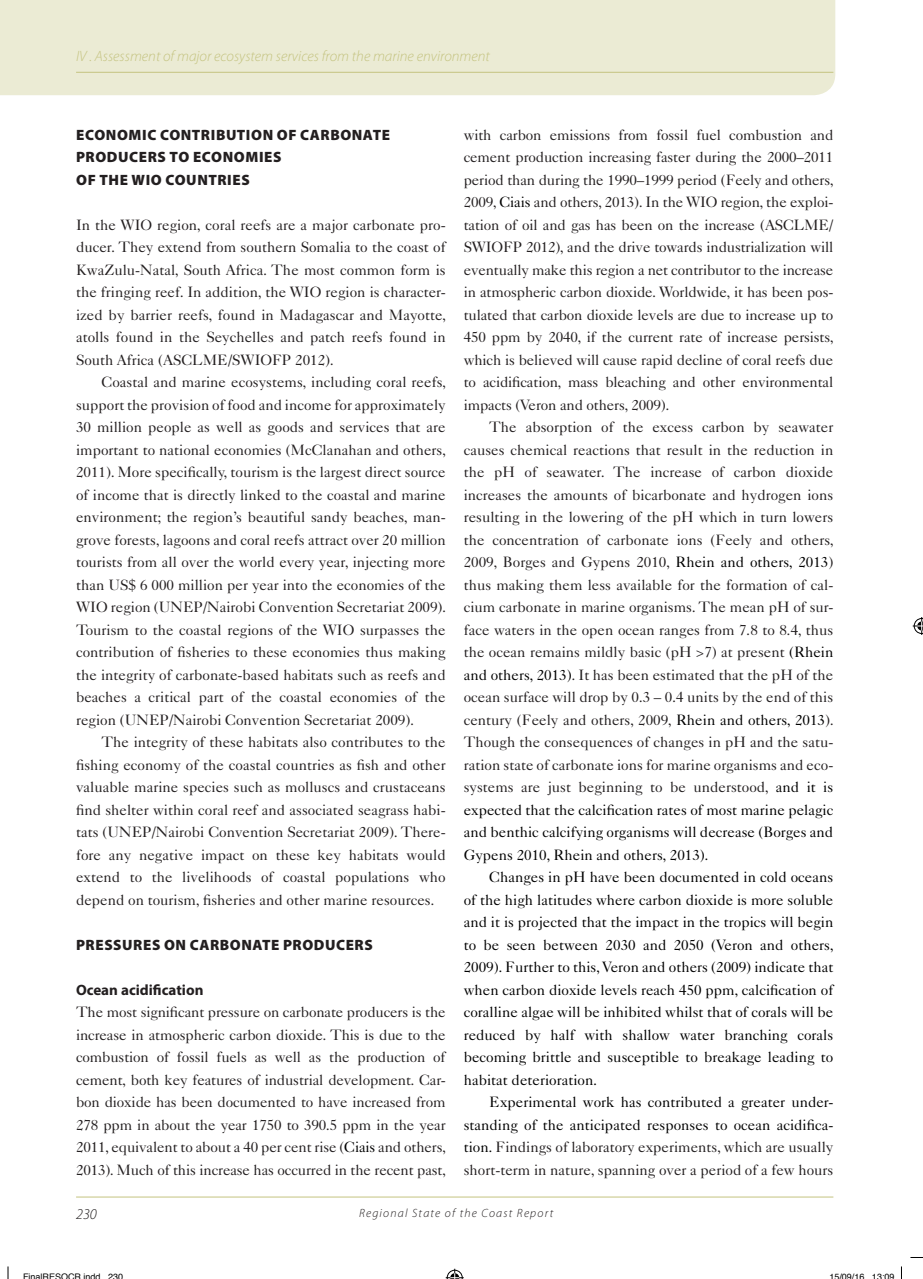
<style>
.page{position:relative;width:923px;height:1279px;background:#fff}
.page>*{position:absolute;margin:0;border:0;box-sizing:border-box;transform-origin:0 0}
.t1{font:15px/22.5px "Caslon 540 LT Std";color:#231f20;text-align:justify}
.t2{font:15px/22.5px "Caslon 540 LT Std";color:#000;text-align:justify}
.t3{font:900 15px/22.5px "Myriad Pro";letter-spacing:.035em;color:#231f20}
.t4{font:italic 300 15px "Myriad Pro";color:#c4c380}
.t5{font:700 15px "Myriad Pro";color:#231f20}
.t6{font:italic 300 15px "Myriad Pro";color:#231f20}
.t7{font:italic 300 12px "Myriad Pro";letter-spacing:.1em;color:#231f20}
.t8{font:9px "Helvetica";color:#000}
.s1{color:#000}
.s2{color:#231f20}
</style>
<div class="page">
<div style="left:0;top:0;width:835px;height:95px;background:#ebebd4"></div>
<hr style="left:76px;top:72px;width:757px;height:1px;background:#c4c380">
<hr style="left:76px;top:1197px;width:757px;height:1px;background:#c4c380">
<svg style="left:910px;top:1257px;width:12px;height:1px"></svg>
<svg style="left:7px;top:1266px;width:2px;height:13px"></svg>
<svg style="left:901px;top:1266px;width:1px;height:13px"></svg>
<svg style="left:445px;top:1269px;width:18px;height:10px"></svg>
<svg style="left:912px;top:617px;width:10px;height:18px"></svg>
<p class="t4" style="left:76px;top:47px;width:415px">IV . Assessment of major ecosystem services from the marine environment</p>
<p class="t3" style="left:76px;top:123px;width:315px;text-indent:30px">NOMIC CONTRIBUTION OF CARBONATE<br>PRODUCERS TO ECONOMIES<br>OF THE WIO COUNTRIES</p>
<p class="t1" style="left:76px;top:213px;width:372px">In the WIO region, coral reefs are a major carbonate pro&shy;ducer. They extend from southern Somalia to the coast of KwaZulu-Natal, South Africa. The most common form is the fringing reef. In addition, the WIO region is character&shy;ized by barrier reefs, found in Madagascar and Mayotte, atolls found in the Seychelles and patch reefs found in South Africa (ASCLME/SWIOFP 2012).</p>
<p class="t1" style="left:76px;top:371px;width:372px;text-indent:26px">Coastal and marine ecosystems, including coral reefs, support the provision of food and income for approximately 30 million people as well as goods and services that are important to national economies (McClanahan and others, 2011). More specifically, tourism is the largest direct source of income that is directly linked to the coastal and marine environment; the region’s beautiful sandy beaches, man&shy;grove forests, lagoons and coral reefs attract over 20 million tourists from all over the world every year, injecting more than US$ 6 000 million per year into the economies of the WIO region (UNEP/Nairobi Convention Secretariat 2009).<br>Tourism to the coastal regions of the WIO surpasses the contribution of fisheries to these economies thus making the integrity of carbonate-based habitats such as reefs and beaches a critical part of the coastal economies of the region (UNEP/Nairobi Convention Secretariat 2009).</p>
<p class="t1" style="left:76px;top:731px;width:371px;text-indent:26px">The integrity of these habitats also contributes to the fishing economy of the coastal countries as fish and other valuable marine species such as molluscs and crustaceans find shelter within coral reef and associated seagrass habi&shy;tats (UNEP/Nairobi Convention Secretariat 2009). There&shy;fore any negative impact on these key habitats would extend to the livelihoods of coastal populations who depend on tourism, fisheries and other marine resources.</p>
<p class="t3" style="left:76px;top:933px;width:298px">PRESSURES ON CARBONATE PRODUCERS</p>
<p class="t5" style="left:76px;top:980px;width:129px">Ocean acidification</p>
<p class="t1" style="left:76px;top:1001px;width:371px">The most significant pressure on carbonate producers is the increase in atmospheric carbon dioxide. This is due to the combustion of fossil fuels as well as the production of cement, both key features of industrial development. Car&shy;bon dioxide has been documented to have increased from 278 ppm in about the year 1750 to 390.5 ppm in the year 2011, equivalent to about a 40 per cent rise (<span class="s1">Ciais</span> and others, 2013). Much of this increase has occurred in the recent past,</p>
<p class="t3" style="left:76px;top:123px;width:11px">ECO</p>
<p class="t1" style="left:463px;top:123px;width:372px">with carbon emissions from fossil fuel combustion and cement production increasing faster during the 2000–2011 period than during the 1990–1999 period (Feely and others, 2009, <span class="s1">Ciais</span> and others, 2013). In the WIO region, the exploi&shy;tation of oil and gas has been on the increase (ASCLME/ SWIOFP 2012), and the drive towards industrialization will eventually make this region a net contributor to the increase in atmospheric carbon dioxide. Worldwide, it has been pos&shy;tulated that carbon dioxide levels are due to increase up to 450 ppm by 2040, if the current rate of increase persists, which is believed will cause rapid decline of coral reefs due to acidification, mass bleaching and other environmental impacts (Veron and others, 2009).</p>
<p class="t1" style="left:463px;top:416px;width:372px;text-indent:26px">The absorption of the excess carbon by seawater causes chemical reactions that result in the reduction in the pH of seawater. The increase of carbon dioxide increases the amounts of bicarbonate and hydrogen ions resulting in the lowering of the pH which in turn lowers the concentration of carbonate ions (Feely and others, 2009, Borges and Gypens 2010, <span class="s1">Rhein and others, 2013</span>) thus making them less available for the formation of cal&shy;cium carbonate in marine organisms. The mean pH of sur&shy;face waters in the open ocean ranges from 7.8 to 8.4, thus the ocean remains mildly basic (pH &gt;7) at present <span class="s1">(Rhein and others, 2013)</span>. It has been estimated that the pH of the ocean surface will drop by 0.3 – 0.4 units by the end of this century (Feely and others, 2009, <span class="s1">Rhein and others, 2013</span>).<br>Though the consequences of changes in pH and the satu&shy;ration state of carbonate ions for marine organisms and eco&shy;systems are just beginning to be understood, <span class="s1">and it is expected that the calcification rates of most marine pelagic and benthic calcifying organisms will decrease (Borges and Gypens 2010, Rhein and others, 2013).</span></p>
<p class="t2" style="left:463px;top:866px;width:371px;text-indent:26px">Changes in pH have been documented in cold oceans of the high latitudes where carbon dioxide is more soluble and it is projected that the impact in the tropics will begin to be seen between 2030 and 2050 (Veron and others, 2009). Further to this, Veron and others (2009) indicate that when carbon dioxide levels reach 450 ppm, calcification of coralline algae will be inhibited whilst that of corals will be reduced by half with shallow water branching corals becoming brittle and susceptible to breakage leading to habitat deterioration.</p>
<p class="t2" style="left:463px;top:1091px;width:371px;text-indent:26px">Experimental work has contributed a greater under&shy;standing of the anticipated responses to ocean acidifica&shy;tion. <span class="s2">Findings of laboratory experiments, which are usually short-term in nature, spanning over a period of a few hours</span></p>
<p class="t6" style="left:76px;top:1205px;width:22px">230</p>
<p class="t7" style="left:359px;top:1206px;width:196px">Regional State of the Coast Report</p>
<p class="t8" style="left:23px;top:1270px;width:102px">FinalRESOCR indd 230</p>
<p class="t8" style="left:829px;top:1270px;width:67px">15/09/16 13:09</p>
</div>
